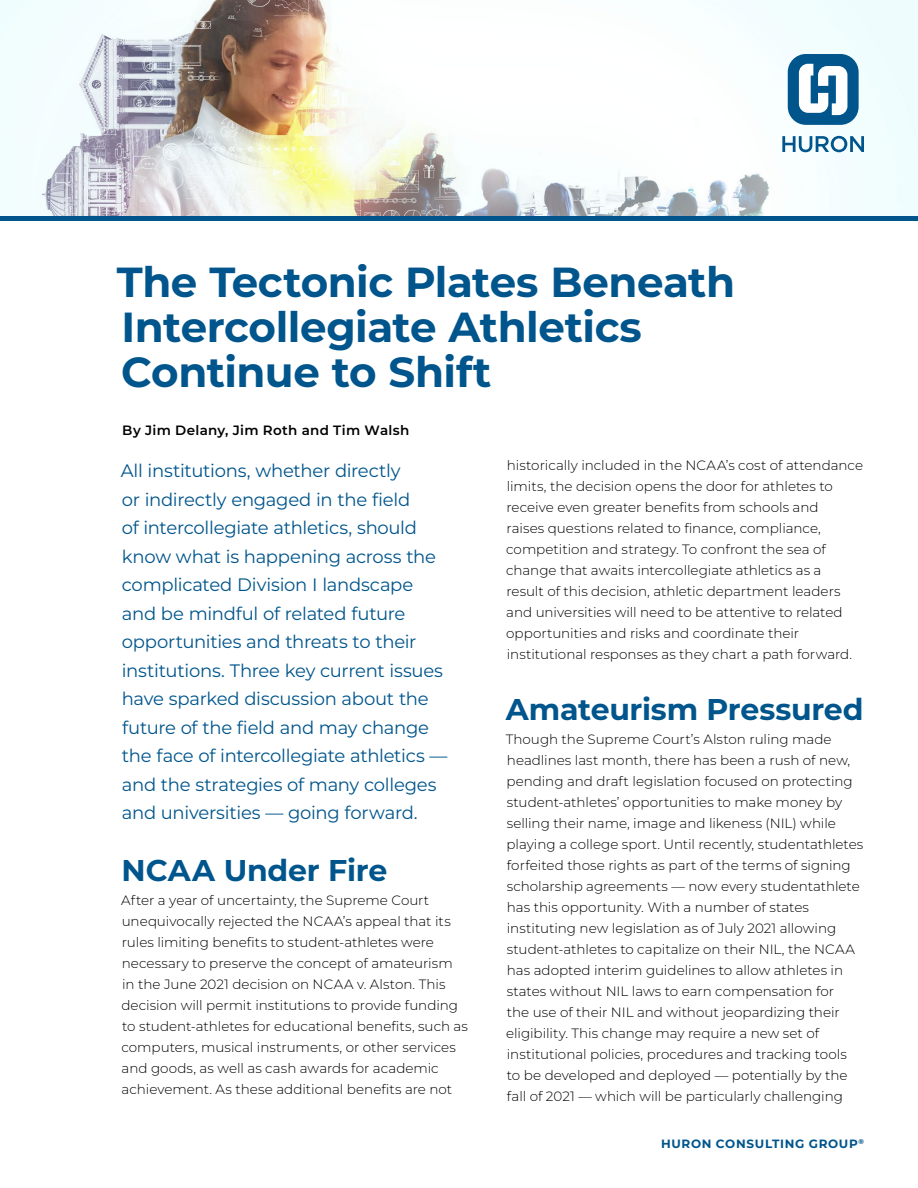
<style>
.page{position:relative;width:918px;height:1188px;background:#fff}
.page>*{position:absolute;margin:0;border:0;box-sizing:border-box;transform-origin:0 0}
.t1{font:700 42px/45px "Montserrat";letter-spacing:-.01em;color:#00558c}
.t2{font:700 30px "Montserrat";letter-spacing:-.01em;color:#00558c}
.t3{font:18px/28.5px "Montserrat";letter-spacing:-.015em;color:#00558c}
.t4{font:300 13.5px/21px "Montserrat";color:#000}
.t5{font:600 13.5px "Montserrat";letter-spacing:.02em;color:#000}
.t6{font:700 12px "Montserrat";letter-spacing:.055em;color:#00558c}
</style>
<div class="page">
<img style="left:0;top:0;width:918px;height:216px">
<hr style="left:0;top:216px;width:918px;height:4px;background:#00558c">
<div style="left:788px;top:54px;width:71px;height:71px;background:#00558c;border-radius:18px"></div>
<svg style="left:782px;top:136px;width:82px;height:16px"></svg>
<svg style="left:799px;top:64px;width:48px;height:51px"></svg>
<h1 class="t1" style="left:117px;top:259px;width:620px">The Tectonic Plates Beneath<br>Intercollegiate Athletics<br>Continue to Shift</h1>
<p class="t5" style="left:122px;top:421px;width:289px">By Jim Delany, Jim Roth and Tim Walsh</p>
<p class="t3" style="left:121px;top:456px;width:328px">All institutions, whether directly<br>or indirectly engaged in the field<br>of intercollegiate athletics, should know what is happening across the complicated Division I landscape and be mindful of related future opportunities and threats to their institutions. Three key current issues have sparked discussion about the future of the field and may change the face of intercollegiate athletics — and the strategies of many colleges and universities — going forward.</p>
<h2 class="t2" style="left:121px;top:850px;width:267px">NCAA Under Fire</h2>
<p class="t4" style="left:121px;top:889px;width:348px">After a year of uncertainty, the Supreme Court unequivocally rejected the NCAA’s appeal that its rules limiting benefits to student-athletes were necessary to preserve the concept of amateurism in the June 2021 decision on NCAA v. Alston. This decision will permit institutions to provide funding to student-athletes for educational benefits, such as computers, musical instruments, or other services and goods, as well as cash awards for academic achievement. As these additional benefits are not</p>
<p class="t4" style="left:506px;top:454px;width:358px">historically included in the NCAA’s cost of attendance limits, the decision opens the door for athletes to receive even greater benefits from schools and<br>raises questions related to finance, compliance, competition and strategy. To confront the sea of change that awaits intercollegiate athletics as a<br>result of this decision, athletic department leaders and universities will need to be attentive to related opportunities and risks and coordinate their institutional responses as they chart a path forward.</p>
<h2 class="t2" style="left:506px;top:690px;width:359px">Amateurism Pressured</h2>
<p class="t4" style="left:506px;top:729px;width:359px">Though the Supreme Court’s Alston ruling made headlines last month, there has been a rush of new, pending and draft legislation focused on protecting student-athletes’ opportunities to make money by selling their name, image and likeness (NIL) while playing a college sport. Until recently, studentathletes forfeited those rights as part of the terms of signing scholarship agreements — now every studentathlete has this opportunity. With a number of states instituting new legislation as of July 2021 allowing student-athletes to capitalize on their NIL, the NCAA has adopted interim guidelines to allow athletes in states without NIL laws to earn compensation for<br>the use of their NIL and without jeopardizing their eligibility. This change may require a new set of institutional policies, procedures and tracking tools<br>to be developed and deployed — potentially by the fall of 2021 — which will be particularly challenging</p>
<p class="t6" style="left:661px;top:1135px;width:204px">HURON CONSULTING GROUP<sup>®</sup></p>
</div>
